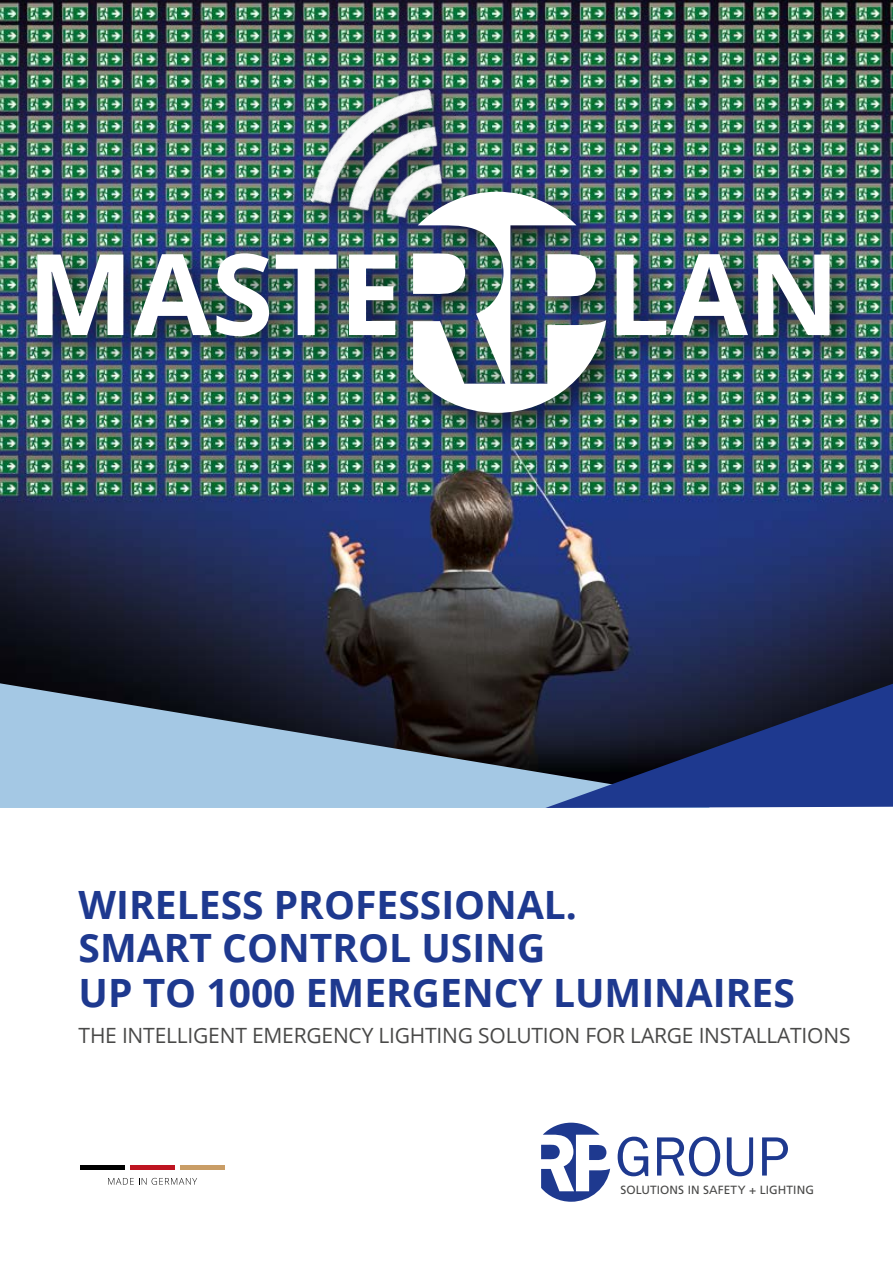
<style>
.page{position:relative;width:893px;height:1263px;background:#fff}
.page>*{position:absolute;margin:0;border:0;box-sizing:border-box;transform-origin:0 0}
.t1{font:700 112.8px "Open Sans";color:#fff}
.t2{font:700 39px/44.2px "Open Sans";color:#1e398f}
.t3{font:21px "Open Sans";letter-spacing:-.01em;color:#494948}
.t4{font:11.85px "Frutiger LT";letter-spacing:.005em;color:#494948}
</style>
<div class="page">
<img style="left:0;top:0;width:893px;height:684px">
<svg style="left:0;top:683px;width:717px;height:125px;background:#70879b"></svg>
<svg style="left:545px;top:684px;width:348px;height:124px;background:#1f2f64"></svg>
<div style="left:80px;top:1165px;width:44px;height:5px;background:#000"></div>
<div style="left:130px;top:1165px;width:44px;height:5px;background:#be1421"></div>
<div style="left:180px;top:1165px;width:45px;height:5px;background:#c99d66"></div>
<svg style="left:108px;top:1178px;width:89px;height:7px"></svg>
<svg style="left:541px;top:1123px;width:69px;height:79px"></svg>
<svg style="left:762px;top:1137px;width:26px;height:38px"></svg>
<svg style="left:727px;top:1137px;width:26px;height:39px"></svg>
<svg style="left:657px;top:1137px;width:63px;height:39px"></svg>
<svg style="left:618px;top:1137px;width:30px;height:39px"></svg>
<div style="left:19px;top:73px;width:850px;height:378px;background:#000;opacity:.61"></div>
<img style="left:413px;top:192px;width:193px;height:221px">
<img style="left:289px;top:67px;width:196px;height:193px">
<h1 class="t1" style="left:27px;top:214px;width:376px">MASTE</h1>
<h1 class="t1" style="left:606px;top:214px;width:235px">LAN</h1>
<p class="t2" style="left:79px;top:881px;width:718px">WIRELESS PROFESSIONAL.<br>SMART CONTROL USING<br>UP TO 1000 EMERGENCY LUMINAIRES</p>
<p class="t3" style="left:79px;top:1021px;width:773px">THE INTELLIGENT EMERGENCY LIGHTING SOLUTION FOR LARGE INSTALLATIONS</p>
<p class="t4" style="left:620px;top:1182px;width:195px">SOLUTIONS IN SAFETY + LIGHTING</p>
</div>
